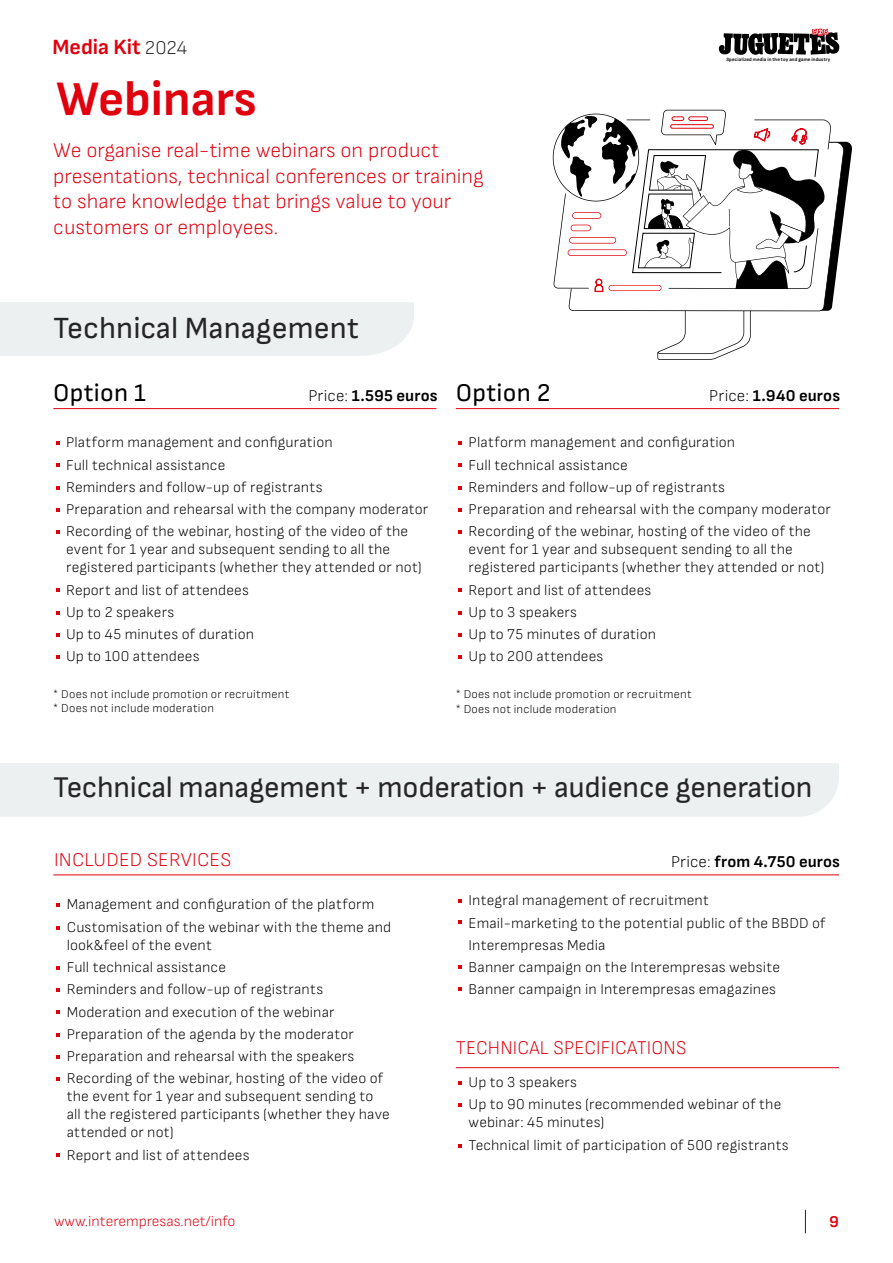
<style>
.page{position:relative;width:893px;height:1263px;background:#fff}
.page>*{position:absolute;margin:0;border:0;box-sizing:border-box;transform-origin:0 0}
.t1{font:700 49.5px "Sofia Sans";color:#e0000e}
.t2{font:30.75px "Sofia Sans";color:#262626}
.t3{font:30px "Sofia Sans";letter-spacing:-.01em;color:#262626}
.t4{font:25.5px "Sofia Sans";letter-spacing:.01em;color:#000}
.t5{font:700 21.75px "Sofia Sans";color:#e0000e}
.t6{font:300 21px/25.5px "Sofia Sans";color:#e0000e}
.t7{font:300 19.5px "Sofia Sans";letter-spacing:.01em;color:#e0000e;scale:.95 1}
.t8{font:300 19.5px "Sofia Sans";letter-spacing:.01em;color:#e0000e}
.t9{font:700 16.5px "Sofia Sans";letter-spacing:.005em;color:#000}
.t10{font:700 16.5px "Sofia Sans";color:#e0000e}
.t11{font:300 15px/22.2px "Sofia Sans";letter-spacing:.01em;color:#000}
.t12{font:300 15px "Sofia Sans";color:#e0000e}
.t13{font:300 12px/14.4px "Sofia Sans";letter-spacing:.015em;color:#000}
.t14{font:700 4.95px "Sofia Sans";letter-spacing:.025em;color:#000}
.s1{font-weight:300;font-size:19.5px;color:#262626}
.s2{font-weight:300}
</style>
<div class="page">
<svg style="left:805px;top:1210px;width:1px;height:23px"></svg>
<svg style="left:719px;top:29px;width:120px;height:26px"></svg>
<div style="left:0;top:302px;width:414px;height:54px;background:#ecf0f1"></div>
<div style="left:0;top:763px;width:839px;height:54px;background:#ecf0f1"></div>
<svg style="left:56px;top:441px;width:3px;height:4px"></svg>
<svg style="left:56px;top:463px;width:3px;height:4px"></svg>
<svg style="left:56px;top:486px;width:3px;height:4px"></svg>
<svg style="left:56px;top:508px;width:3px;height:4px"></svg>
<svg style="left:56px;top:530px;width:3px;height:4px"></svg>
<svg style="left:56px;top:588px;width:3px;height:4px"></svg>
<svg style="left:56px;top:611px;width:3px;height:4px"></svg>
<svg style="left:56px;top:633px;width:3px;height:4px"></svg>
<svg style="left:56px;top:655px;width:3px;height:4px"></svg>
<svg style="left:458px;top:441px;width:4px;height:4px"></svg>
<svg style="left:458px;top:463px;width:4px;height:4px"></svg>
<svg style="left:458px;top:486px;width:4px;height:4px"></svg>
<svg style="left:458px;top:508px;width:4px;height:4px"></svg>
<svg style="left:458px;top:530px;width:4px;height:4px"></svg>
<svg style="left:458px;top:588px;width:4px;height:4px"></svg>
<svg style="left:458px;top:611px;width:4px;height:4px"></svg>
<svg style="left:458px;top:633px;width:4px;height:4px"></svg>
<svg style="left:458px;top:655px;width:4px;height:4px"></svg>
<svg style="left:56px;top:903px;width:4px;height:4px"></svg>
<svg style="left:56px;top:926px;width:4px;height:3px"></svg>
<svg style="left:56px;top:966px;width:4px;height:4px"></svg>
<svg style="left:56px;top:988px;width:4px;height:4px"></svg>
<svg style="left:56px;top:1010px;width:4px;height:4px"></svg>
<svg style="left:56px;top:1033px;width:4px;height:3px"></svg>
<svg style="left:56px;top:1055px;width:4px;height:4px"></svg>
<svg style="left:56px;top:1077px;width:4px;height:4px"></svg>
<svg style="left:56px;top:1153px;width:4px;height:4px"></svg>
<svg style="left:458px;top:1081px;width:4px;height:4px"></svg>
<svg style="left:458px;top:1103px;width:4px;height:4px"></svg>
<svg style="left:458px;top:1144px;width:4px;height:3px"></svg>
<hr style="left:53px;top:408px;width:383px;height:1px;background:#e0000e">
<hr style="left:456px;top:408px;width:383px;height:1px;background:#e0000e">
<hr style="left:456px;top:1067px;width:383px;height:1px;background:#e0000e">
<hr style="left:53px;top:874px;width:786px;height:1px;background:#e0000e">
<svg style="left:844px;top:142px;width:8px;height:70px"></svg>
<svg style="left:831px;top:142px;width:13px;height:167px"></svg>
<svg style="left:553px;top:110px;width:278px;height:250px"></svg>
<svg style="left:459px;top:899px;width:3px;height:4px"></svg>
<svg style="left:459px;top:920px;width:3px;height:4px"></svg>
<svg style="left:459px;top:965px;width:3px;height:4px"></svg>
<svg style="left:459px;top:987px;width:3px;height:4px"></svg>
<h3 class="t5" style="left:52px;top:34px;width:136px">Media Kit <span class="s1">2024</span></h3>
<h1 class="t1" style="left:56px;top:70px;width:202px">Webinars</h1>
<h3 class="t6" style="left:53px;top:137px;width:432px">We organise real-time webinars on product presentations, technical conferences or training to share knowledge that brings value to your customers or employees.</h3>
<p class="t14" style="left:726px;top:56px;width:106px">Specialized media in the toy and game industry</p>
<h2 class="t2" style="left:53px;top:310px;width:307px">Technical Management</h2>
<h3 class="t4" style="left:53px;top:378px;width:94px">Option 1</h3>
<h3 class="t4" style="left:456px;top:378px;width:96px">Option 2</h3>
<p class="t11" style="left:66px;top:431px;width:364px">Platform management and configuration<br>Full technical assistance<br>Reminders and follow-up of registrants<br>Preparation and rehearsal with the company moderator Recording of the webinar, hosting of the video of the</p>
<p class="t11" style="left:66px;top:540px;width:357px;line-height:18px">event for 1 year and subsequent sending to all the registered participants (whether they attended or not)</p>
<p class="t11" style="left:66px;top:578px;width:189px">Report and list of attendees<br>Up to 2 speakers<br>Up to 45 minutes of duration<br>Up to 100 attendees</p>
<p class="t9" style="left:308px;top:386px;width:131px"><span class="s2">Price:</span> 1.595 euros</p>
<p class="t9" style="left:709px;top:386px;width:132px"><span class="s2">Price:</span> 1.940 euros</p>
<p class="t11" style="left:469px;top:431px;width:364px">Platform management and configuration<br>Full technical assistance<br>Reminders and follow-up of registrants<br>Preparation and rehearsal with the company moderator Recording of the webinar, hosting of the video of the</p>
<p class="t11" style="left:469px;top:540px;width:357px;line-height:18px">event for 1 year and subsequent sending to all the registered participants (whether they attended or not)</p>
<p class="t11" style="left:469px;top:578px;width:189px">Report and list of attendees<br>Up to 3 speakers<br>Up to 75 minutes of duration<br>Up to 200 attendees</p>
<p class="t13" style="left:456px;top:687px;width:238px">* Does not include promotion or recruitment * Does not include moderation</p>
<p class="t13" style="left:53px;top:686px;width:238px">* Does not include promotion or recruitment * Does not include moderation</p>
<h3 class="t3" style="left:53px;top:769px;width:761px">Technical management + moderation + audience generation</h3>
<h3 class="t8" style="left:54px;top:849px;width:179px">INCLUDED SERVICES</h3>
<p class="t11" style="left:67px;top:893px;width:326px">Management and configuration of the platform<br>Customisation of the webinar with the theme and</p>
<p class="t11" style="left:67px;top:934px;width:318px">look&amp;feel of the event<br>Full technical assistance<br>Reminders and follow-up of registrants Moderation and execution of the webinar Preparation of the agenda by the moderator Preparation and rehearsal with the speakers Recording of the webinar, hosting of the video of</p>
<p class="t11" style="left:67px;top:1087px;width:325px;line-height:18px">the event for 1 year and subsequent sending to all the registered participants (whether they have attended or not)</p>
<p class="t11" style="left:67px;top:1143px;width:184px">Report and list of attendees</p>
<p class="t9" style="left:671px;top:852px;width:171px"><span class="s2">Price:</span> from 4.750 euros</p>
<p class="t11" style="left:469px;top:889px;width:358px">Integral management of recruitment<br>Email-marketing to the potential public of the BBDD of Interempresas Media<br>Banner campaign on the Interempresas website Banner campaign in Interempresas emagazines</p>
<h3 class="t7" style="left:456px;top:1036px;width:244px">TECHNICAL SPECIFICATIONS</h3>
<p class="t11" style="left:469px;top:1071px;width:314px">Up to 3 speakers<br>Up to 90 minutes (recommended webinar of the</p>
<p class="t11" style="left:469px;top:1111px;width:322px">webinar: 45 minutes)<br>Technical limit of participation of 500 registrants</p>
<p class="t12" style="left:54px;top:1212px;width:183px">www.interempresas.net/info</p>
<p class="t10" style="left:829px;top:1212px;width:11px">9</p>
</div>
